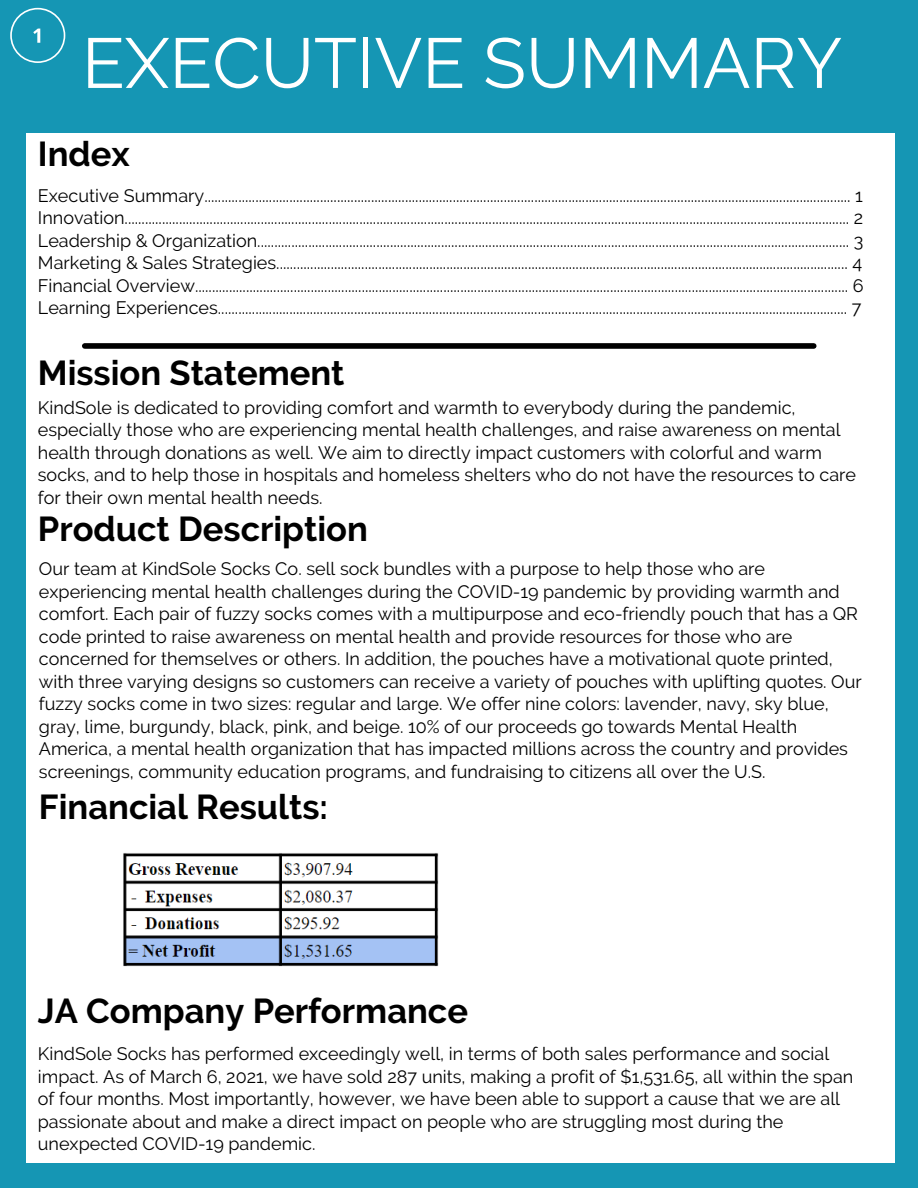
<style>
.page{position:relative;width:918px;height:1188px;background:#1596b4}
.page>*{position:absolute;margin:0;border:0;box-sizing:border-box;transform-origin:0 0}
.t1{font:70.5px "Raleway";color:#fff}
.t2{font:700 34.5px "Raleway";color:#000}
.t3{font:18px/22.5px "Raleway";color:#000}
</style>
<div class="page">
<div style="left:26px;top:133px;width:869px;height:1030px;background:#fff"></div>
<svg style="left:10px;top:8px;width:55px;height:55px"></svg>
<div style="left:85px;top:343px;width:729px;height:6px;background:#000"></div>
<img style="left:123px;top:853px;width:316px;height:114px">
<p class="t1" style="left:82px;top:22px;width:762px">EXECUTIVE SUMMARY</p>
<p class="t2" style="left:38px;top:134px;width:93px">Index</p>
<p class="t3" style="left:38px;top:184px;width:827px">Executive Summary.............................................................................................................................................................................................. 1</p>
<p class="t3" style="left:38px;top:207px;width:827px">Innovation..................................................................................................................................................................................................................... 2</p>
<p class="t3" style="left:38px;top:229px;width:827px">Leadership &amp; Organization.............................................................................................................................................................................. 3</p>
<p class="t3" style="left:38px;top:252px;width:826px">Marketing &amp; Sales Strategies........................................................................................................................................................................ 4</p>
<p class="t3" style="left:38px;top:274px;width:827px">Financial Overview................................................................................................................................................................................................ 6</p>
<p class="t3" style="left:38px;top:297px;width:825px">Learning Experiences......................................................................................................................................................................................... 7</p>
<p class="t2" style="left:38px;top:353px;width:308px">Mission Statement</p>
<p class="t3" style="left:38px;top:396px;width:820px">KindSole is dedicated to providing comfort and warmth to everybody during the pandemic, especially those who are experiencing mental health challenges, and raise awareness on mental health through donations as well. We aim to directly impact customers with colorful and warm socks, and to help those in hospitals and homeless shelters who do not have the resources to care for their own mental health needs.</p>
<p class="t2" style="left:38px;top:509px;width:331px">Product Description</p>
<p class="t3" style="left:39px;top:558px;width:824px">Our team at KindSole Socks Co. sell sock bundles with a purpose to help those who are experiencing mental health challenges during the COVID-19 pandemic by providing warmth and comfort. Each pair of fuzzy socks comes with a multipurpose and eco-friendly pouch that has a QR code printed to raise awareness on mental health and provide resources for those who are concerned for themselves or others. In addition, the pouches have a motivational quote printed, with three varying designs so customers can receive a variety of pouches with uplifting quotes. Our fuzzy socks come in two sizes: regular and large. We offer nine colors: lavender, navy, sky blue, gray, lime, burgundy, black, pink, and beige. 10% of our proceeds go towards Mental Health America, a mental health organization that has impacted millions across the country and provides screenings, community education programs, and fundraising to citizens all over the U.S.</p>
<p class="t2" style="left:39px;top:786px;width:291px">Financial Results:</p>
<p class="t2" style="left:38px;top:990px;width:432px">JA Company Performance</p>
<p class="t3" style="left:38px;top:1043px;width:817px">KindSole Socks has performed exceedingly well, in terms of both sales performance and social impact. As of March 6, 2021, we have sold 287 units, making a profit of $1,531.65, all within the span of four months. Most importantly, however, we have been able to support a cause that we are all passionate about and make a direct impact on people who are struggling most during the unexpected COVID-19 pandemic.</p>
</div>
